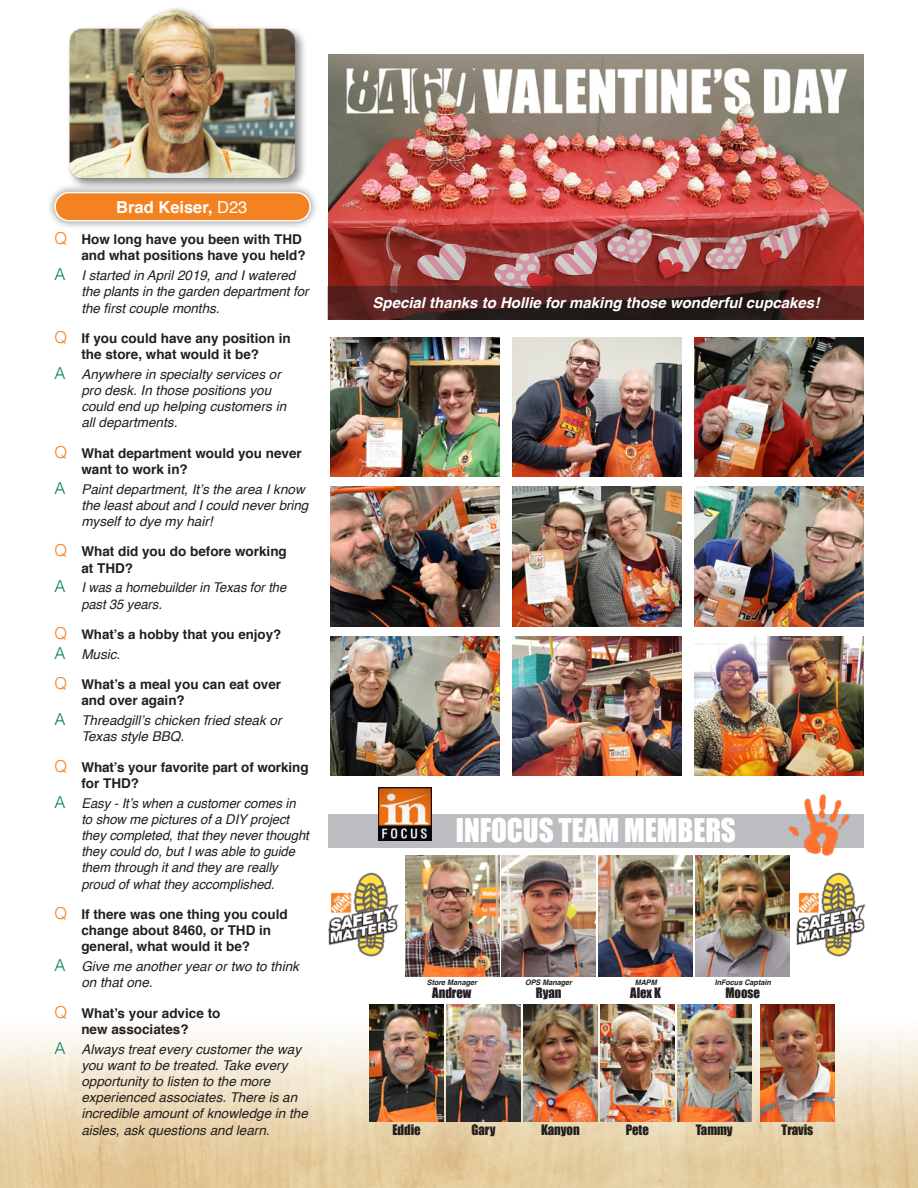
<style>
.page{position:relative;width:918px;height:1188px;background:#fff}
.page>*{position:absolute;margin:0;border:0;box-sizing:border-box;transform-origin:0 0}
.t1{font:30px "Impact";letter-spacing:-.005em;color:#fff}
.t2{font:700 16.5px "Helvetica";color:#fff}
.t3{font:italic 700 15px "Helvetica";color:#fff}
.t4{font:italic 13.5px/16.2px "Helvetica";color:#231f20}
.t5{font:700 13.5px/16.2px "Helvetica";color:#231f20}
.t6{font:italic 13.5px/16.2px "Helvetica";color:#231f20;scale:.96 1}
.t7{font:13.2px "Impact";letter-spacing:-.005em;color:#231f20}
.t8{font:700 13.2px "Helvetica";color:#231f20}
.t9{font:italic 700 7.5px "Helvetica";letter-spacing:-.005em;color:#231f20}
.s1{font-weight:400}
.s2{font-weight:300;font-size:16.5px;color:#f58220}
.s3{font-weight:300;font-style:normal;font-size:16.5px;color:#007e67}
</style>
<div class="page">
<img style="left:695px;top:487px;width:169px;height:139px">
<img style="left:695px;top:338px;width:169px;height:139px">
<img style="left:513px;top:487px;width:169px;height:139px">
<img style="left:328px;top:54px;width:536px;height:266px">
<svg style="left:330px;top:288px;width:531px;height:30px;background:#44201e"></svg>
<div style="left:328px;top:286px;width:535px;height:34px;border:1px solid #231f20"></div>
<img style="left:0;top:847px;width:918px;height:341px">
<div style="left:47px;top:184px;width:272px;height:46px;background:#231f20;opacity:.55"></div>
<div style="left:55px;top:193px;width:255px;height:28px;background:#f58220;border-radius:14px"></div>
<div style="left:54px;top:192px;width:257px;height:30px;border:2px solid #fff;border-radius:14px"></div>
<img style="left:369px;top:1004px;width:74px;height:118px">
<img style="left:446px;top:1004px;width:75px;height:118px">
<img style="left:523px;top:1004px;width:74px;height:118px">
<img style="left:600px;top:1004px;width:74px;height:118px">
<img style="left:677px;top:1004px;width:74px;height:118px">
<img style="left:405px;top:855px;width:94px;height:121px">
<img style="left:502px;top:855px;width:94px;height:121px">
<img style="left:599px;top:855px;width:94px;height:121px">
<img style="left:696px;top:855px;width:94px;height:121px">
<img style="left:326px;top:870px;width:73px;height:88px">
<div style="left:328px;top:814px;width:536px;height:33px;background:#bcbdc0"></div>
<img style="left:378px;top:788px;width:54px;height:52px">
<img style="left:788px;top:794px;width:64px;height:64px">
<img style="left:794px;top:870px;width:73px;height:88px">
<img style="left:331px;top:636px;width:169px;height:140px">
<img style="left:513px;top:636px;width:169px;height:140px">
<img style="left:694px;top:636px;width:169px;height:140px">
<img style="left:331px;top:487px;width:169px;height:139px">
<img style="left:513px;top:338px;width:169px;height:139px">
<img style="left:331px;top:338px;width:169px;height:139px">
<img style="left:53px;top:8px;width:258px;height:180px">
<img style="left:760px;top:1004px;width:75px;height:118px">
<p class="t2" style="left:116px;top:194px;width:133px">Brad Keiser, <span class="s1">D23</span></p>
<p class="t5" style="left:54px;top:231px;width:253px;text-align:right"><span class="s2">Q</span> How long have you been with THD and what positions have you held?</p>
<p class="t4" style="left:81px;top:268px;width:229px;text-indent:-27px"><span class="s3">A</span> I started in April 2019, and I watered the plants in the garden department for the first couple months.</p>
<p class="t5" style="left:54px;top:330px;width:238px;text-align:center"><span class="s2">Q</span> If you could have any position in the store, what would it be?</p>
<p class="t4" style="left:54px;top:366px;width:228px"><span class="s3">A</span> Anywhere in specialty services or</p>
<p class="t4" style="left:81px;top:383px;width:191px">pro desk. In those positions you</p>
<p class="t4" style="left:81px;top:399px;width:206px">could end up helping customers in</p>
<p class="t4" style="left:81px;top:415px;width:98px">all departments.</p>
<p class="t5" style="left:81px;top:445px;width:222px;text-indent:-27px"><span class="s2">Q</span> What department would you never want to work in?</p>
<p class="t4" style="left:81px;top:481px;width:229px;text-indent:-27px"><span class="s3">A</span> Paint department, It’s the area I know the least about and I could never bring myself to dye my hair!</p>
<p class="t5" style="left:54px;top:544px;width:234px"><span class="s2">Q</span> What did you do before working</p>
<p class="t5" style="left:81px;top:560px;width:53px">at THD?</p>
<p class="t6" style="left:81px;top:580px;width:215px;text-indent:-27px"><span class="s3">A</span> I was a homebuilder in Texas for the past 35 years.</p>
<p class="t8" style="left:54px;top:624px;width:228px"><span class="s2">Q</span> What’s a hobby that you enjoy?</p>
<p class="t4" style="left:54px;top:646px;width:68px"><span class="s3">A</span> Music.</p>
<p class="t5" style="left:54px;top:676px;width:228px"><span class="s2">Q</span> What’s a meal you can eat over</p>
<p class="t5" style="left:81px;top:693px;width:105px">and over again?</p>
<p class="t4" style="left:81px;top:713px;width:202px;text-indent:-27px"><span class="s3">A</span> Threadgill’s chicken fried steak or<br>Texas style BBQ.</p>
<p class="t5" style="left:81px;top:759px;width:229px;text-indent:-27px"><span class="s2">Q</span> What’s your favorite part of working for THD?</p>
<p class="t4" style="left:54px;top:795px;width:243px"><span class="s3">A</span> Easy - It’s when a customer comes in</p>
<p class="t4" style="left:81px;top:811px;width:229px">to show me pictures of a DIY project they completed, that they never thought they could do, but I was able to guide them through it and they are really proud of what they accomplished.</p>
<p class="t5" style="left:81px;top:906px;width:208px;text-indent:-27px"><span class="s2">Q</span> If there was one thing you could change about 8460, or THD in general, what would it be?</p>
<p class="t4" style="left:81px;top:959px;width:219px;text-indent:-27px"><span class="s3">A</span> Give me another year or two to think on that one.</p>
<p class="t5" style="left:54px;top:1005px;width:168px"><span class="s2">Q</span> What’s your advice to</p>
<p class="t5" style="left:81px;top:1021px;width:109px">new associates?</p>
<p class="t4" style="left:81px;top:1041px;width:221px;text-indent:-27px"><span class="s3">A</span> Always treat every customer the way you want to be treated. Take every opportunity to listen to the more</p>
<p class="t4" style="left:81px;top:1090px;width:228px">experienced associates. There is an incredible amount of knowledge in the aisles, ask questions and learn.</p>
<p class="t3" style="left:373px;top:291px;width:448px">Special thanks to Hollie for making those wonderful cupcakes!</p>
<p class="t1" style="left:456px;top:807px;width:282px">INFOCUS TEAM MEMBERS</p>
<p class="t9" style="left:427px;top:976px;width:52px">Store Manager</p>
<p class="t7" style="left:432px;top:983px;width:41px">Andrew</p>
<p class="t9" style="left:525px;top:976px;width:48px">OPS Manager</p>
<p class="t7" style="left:536px;top:983px;width:27px">Ryan</p>
<p class="t9" style="left:635px;top:976px;width:24px">MAPM</p>
<p class="t7" style="left:630px;top:983px;width:32px">Alex K</p>
<p class="t9" style="left:715px;top:976px;width:58px">InFocus Captain</p>
<p class="t7" style="left:726px;top:983px;width:36px">Moose</p>
<p class="t7" style="left:392px;top:1120px;width:30px">Eddie</p>
<p class="t7" style="left:472px;top:1120px;width:25px">Gary</p>
<p class="t7" style="left:541px;top:1120px;width:40px">Kanyon</p>
<p class="t7" style="left:626px;top:1120px;width:25px">Pete</p>
<p class="t7" style="left:696px;top:1120px;width:39px">Tammy</p>
<p class="t7" style="left:782px;top:1120px;width:33px">Travis</p>
</div>
